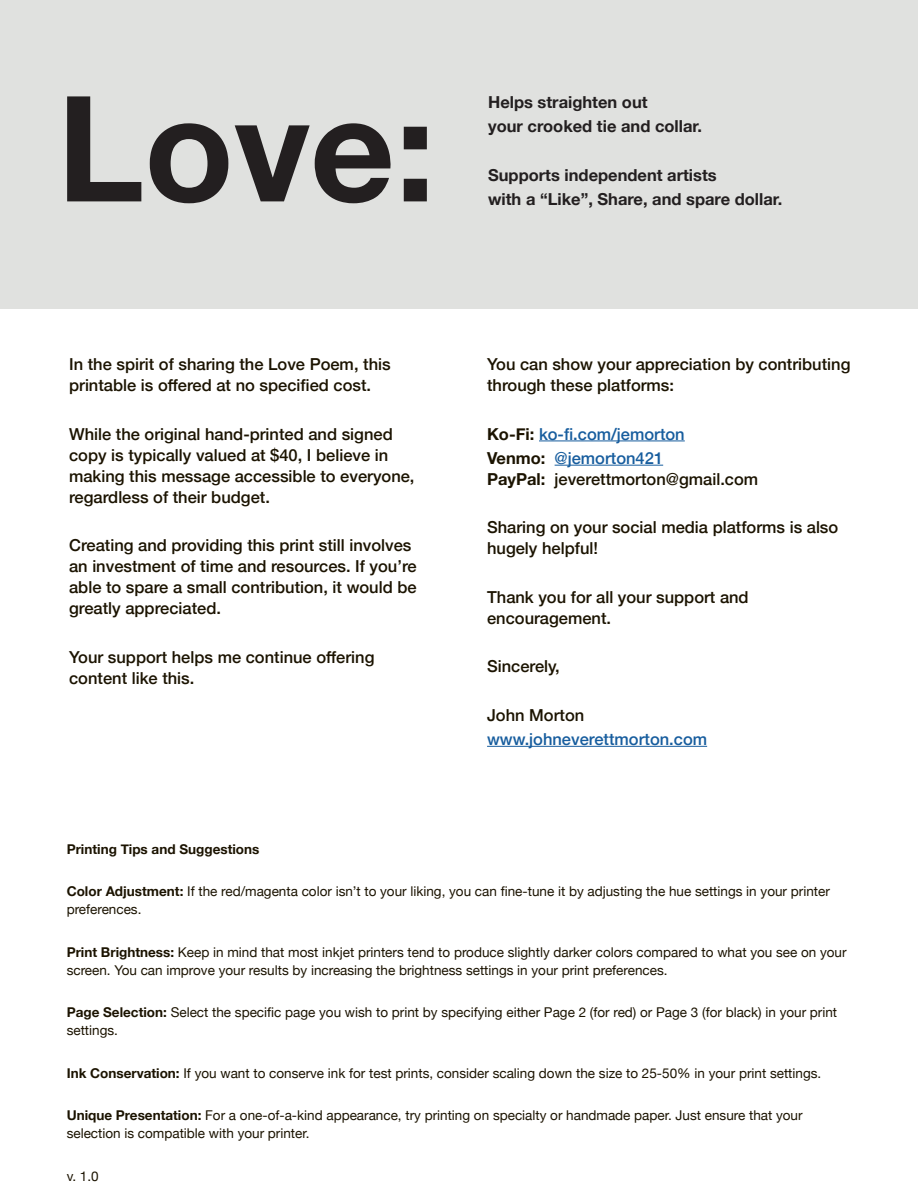
<style>
.page{position:relative;width:918px;height:1188px;background:#fff}
.page>*{position:absolute;margin:0;border:0;box-sizing:border-box;transform-origin:0 0}
.t1{font:700 147px "Helvetica Neue";color:#231f20}
.Main_Copy{font:500 16.5px/21px "Helvetica Neue";color:#1b1300}
.Heading{font:700 16.5px "Helvetica Neue";color:#231f20}
.Main_Copy-2{font:500 16.5px "Helvetica Neue";color:#175d9e}
.Paragraph_Style_1{font:13.5px/18px "Helvetica Neue";color:#1b1300}
.Paragraph_Style_1-2{font:700 13.5px "Helvetica Neue";color:#1b1300}
.s1{font-weight:700;color:#1b1300}
.s2{font-weight:700}
.s3{color:#175d9e}
</style>
<div class="page">
<div style="left:0;top:0;width:918px;height:309px;background:#e0e1df"></div>
<hr style="left:539px;top:441px;width:146px;height:1px;background:#175d9e">
<hr style="left:555px;top:465px;width:108px;height:1px;background:#175d9e">
<hr style="left:487px;top:746px;width:220px;height:1px;background:#175d9e">
<p class="t1" style="left:57px;top:34px;width:380px">Love:</p>
<p class="Heading" style="left:488px;top:89px;width:161px">Helps straighten out</p>
<p class="Heading" style="left:488px;top:113px;width:215px">your crooked tie and collar.</p>
<p class="Heading" style="left:488px;top:162px;width:230px">Supports independent artists</p>
<p class="Heading" style="left:488px;top:186px;width:296px">with a “Like”, Share, and spare dollar.</p>
<p class="Main_Copy" style="left:69px;top:353px;width:323px">In the spirit of sharing the Love Poem, this printable is offered at no specified cost.</p>
<p class="Main_Copy" style="left:69px;top:422px;width:347px">While the original hand-printed and signed copy is typically valued at $40, I believe in making this message accessible to everyone, regardless of their budget.</p>
<p class="Main_Copy" style="left:69px;top:533px;width:349px">Creating and providing this print still involves an investment of time and resources. If you’re able to spare a small contribution, it would be greatly appreciated.</p>
<p class="Main_Copy" style="left:69px;top:645px;width:307px">Your support helps me continue offering content like this.</p>
<p class="Main_Copy" style="left:487px;top:353px;width:365px">You can show your appreciation by contributing through these platforms:</p>
<p class="Main_Copy-2" style="left:487px;top:421px;width:199px"><span class="s1">Ko-Fi:</span> ko-fi.com/jemorton</p>
<p class="Main_Copy" style="left:487px;top:446px;width:273px"><span class="s2">Venmo:</span> <span class="s3">@jemorton421<br></span><span class="s2">PayPal:</span> jeverettmorton@gmail.com</p>
<p class="Main_Copy" style="left:487px;top:516px;width:353px">Sharing on your social media platforms is also hugely helpful!</p>
<p class="Main_Copy" style="left:487px;top:585px;width:263px">Thank you for all your support and encouragement.</p>
<p class="Main_Copy" style="left:487px;top:655px;width:74px">Sincerely,</p>
<p class="Main_Copy" style="left:487px;top:703px;width:99px">John Morton</p>
<p class="Main_Copy-2" style="left:487px;top:726px;width:222px">www.johneverettmorton.com</p>
<p class="Paragraph_Style_1-2" style="left:67px;top:839px;width:194px">Printing Tips and Suggestions</p>
<p class="Paragraph_Style_1" style="left:67px;top:883px;width:765px"><span class="s2">Color Adjustment:</span> If the red/magenta color isn’t to your liking, you can fine-tune it by adjusting the hue settings in your printer preferences.</p>
<p class="Paragraph_Style_1" style="left:67px;top:944px;width:781px"><span class="s2">Print Brightness:</span> Keep in mind that most inkjet printers tend to produce slightly darker colors compared to what you see on your screen. You can improve your results by increasing the brightness settings in your print preferences.</p>
<p class="Paragraph_Style_1" style="left:67px;top:1004px;width:772px"><span class="s2">Page Selection:</span> Select the specific page you wish to print by specifying either Page 2 (for red) or Page 3 (for black) in your print settings.</p>
<p class="Paragraph_Style_1" style="left:67px;top:1065px;width:756px"><span class="s2">Ink Conservation:</span> If you want to conserve ink for test prints, consider scaling down the size to 25-50% in your print settings.</p>
<p class="Paragraph_Style_1" style="left:67px;top:1107px;width:737px"><span class="s2">Unique Presentation:</span> For a one-of-a-kind appearance, try printing on specialty or handmade paper. Just ensure that your selection is compatible with your printer.</p>
<p class="Paragraph_Style_1" style="left:67px;top:1168px;width:34px">v. 1.0</p>
</div>
